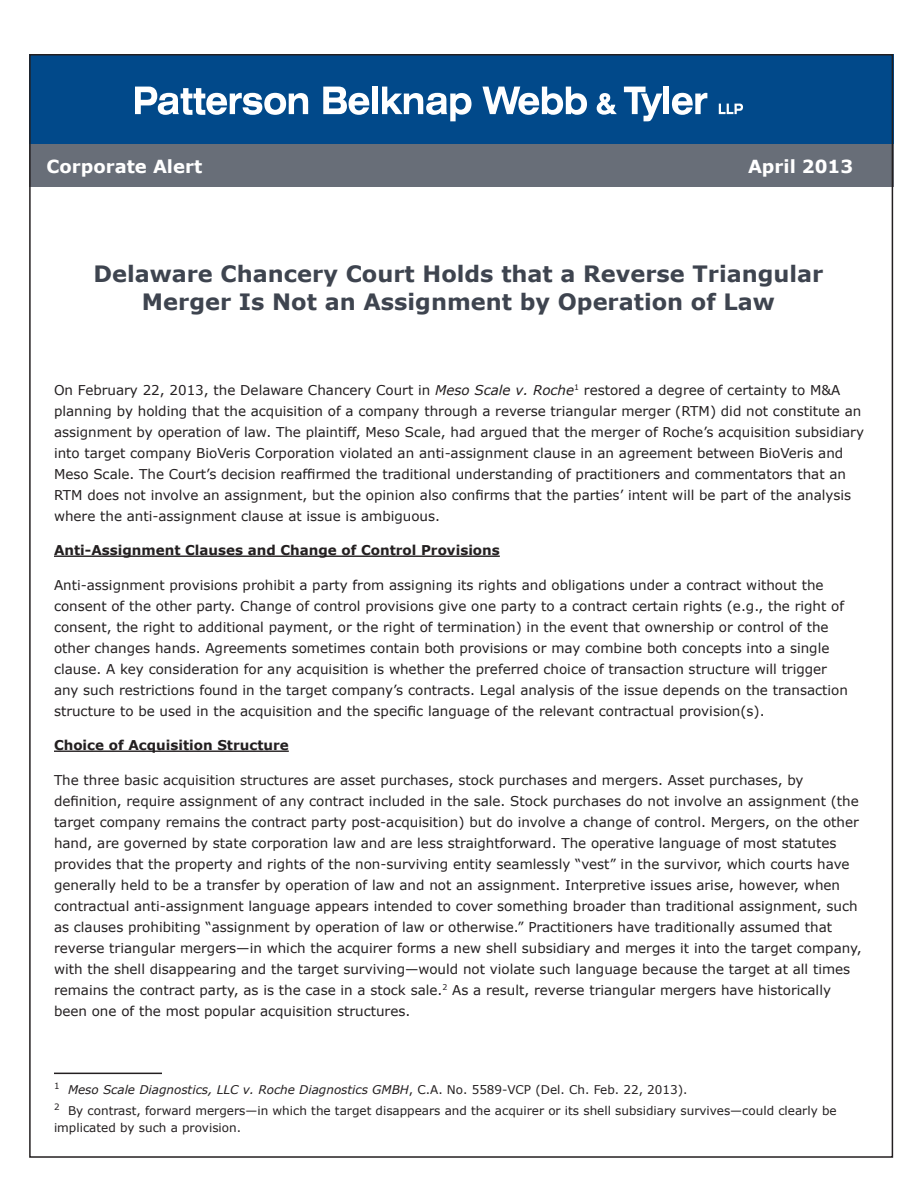
<style>
.page{position:relative;width:918px;height:1188px;background:#fff}
.page>*{position:absolute;margin:0;border:0;box-sizing:border-box;transform-origin:0 0}
.t1{font:700 22.5px/28.5px "Verdana";color:#3e444f;text-align:center}
.t2{font:700 18px "Verdana";color:#fff}
.t3{font:13.5px/21px "Verdana";color:#231f20}
.t4{font:700 13.5px "Verdana";color:#231f20}
.t5{font:12px/16.5px "Verdana";color:#231f20}
.t6{font:italic 12px "Verdana";color:#231f20}
.s1{font-style:italic}
.s2{font-style:normal}
</style>
<div class="page">
<div style="left:29px;top:54px;width:864px;height:106px;background:#01498a"></div>
<div style="left:29px;top:145px;width:864px;height:42px;background:#686e78"></div>
<hr style="left:54px;top:556px;width:446px;height:1px;background:#231f20">
<hr style="left:54px;top:751px;width:235px;height:1px;background:#231f20">
<hr style="left:54px;top:1073px;width:108px;height:1px;background:#231f20">
<svg style="left:135px;top:87px;width:173px;height:28px"></svg>
<svg style="left:323px;top:87px;width:46px;height:28px"></svg>
<div style="left:372px;top:87px;width:6px;height:27px;background:#fff"></div>
<svg style="left:382px;top:87px;width:90px;height:34px"></svg>
<svg style="left:482px;top:87px;width:105px;height:28px"></svg>
<svg style="left:597px;top:93px;width:20px;height:22px"></svg>
<svg style="left:624px;top:87px;width:38px;height:34px"></svg>
<div style="left:664px;top:87px;width:5px;height:27px;background:#fff"></div>
<svg style="left:672px;top:93px;width:35px;height:22px"></svg>
<svg style="left:719px;top:104px;width:24px;height:10px"></svg>
<p class="t2" style="left:46px;top:154px;width:157px">Corporate Alert</p>
<p class="t2" style="left:748px;top:154px;width:107px">April 2013</p>
<p class="t1" style="left:93px;top:259px;width:732px">Delaware Chancery Court Holds that a Reverse Triangular<br>Merger Is Not an Assignment by Operation of Law</p>
<p class="t3" style="left:54px;top:379px;width:812px">On February 22, 2013, the Delaware Chancery Court in <span class="s1">Meso Scale v. Roche</span><sup>1</sup> restored a degree of certainty to M&amp;A planning by holding that the acquisition of a company through a reverse triangular merger (RTM) did not constitute an assignment by operation of law. The plaintiff, Meso Scale, had argued that the merger of Roche’s acquisition subsidiary into target company BioVeris Corporation violated an anti-assignment clause in an agreement between BioVeris and Meso Scale. The Court’s decision reaffirmed the traditional understanding of practitioners and commentators that an RTM does not involve an assignment, but the opinion also confirms that the parties’ intent will be part of the analysis where the anti-assignment clause at issue is ambiguous.</p>
<p class="t4" style="left:54px;top:541px;width:447px">Anti-Assignment Clauses and Change of Control Provisions</p>
<p class="t3" style="left:54px;top:574px;width:796px">Anti-assignment provisions prohibit a party from assigning its rights and obligations under a contract without the consent of the other party. Change of control provisions give one party to a contract certain rights (e.g., the right of consent, the right to additional payment, or the right of termination) in the event that ownership or control of the other changes hands. Agreements sometimes contain both provisions or may combine both concepts into a single clause. A key consideration for any acquisition is whether the preferred choice of transaction structure will trigger any such restrictions found in the target company’s contracts. Legal analysis of the issue depends on the transaction structure to be used in the acquisition and the specific language of the relevant contractual provision(s).</p>
<p class="t4" style="left:54px;top:736px;width:236px">Choice of Acquisition Structure</p>
<p class="t3" style="left:54px;top:769px;width:809px">The three basic acquisition structures are asset purchases, stock purchases and mergers. Asset purchases, by definition, require assignment of any contract included in the sale. Stock purchases do not involve an assignment (the target company remains the contract party post-acquisition) but do involve a change of control. Mergers, on the other hand, are governed by state corporation law and are less straightforward. The operative language of most statutes provides that the property and rights of the non-surviving entity seamlessly “vest” in the survivor, which courts have generally held to be a transfer by operation of law and not an assignment. Interpretive issues arise, however, when contractual anti-assignment language appears intended to cover something broader than traditional assignment, such as clauses prohibiting “assignment by operation of law or otherwise.” Practitioners have traditionally assumed that reverse triangular mergers—in which the acquirer forms a new shell subsidiary and merges it into the target company, with the shell disappearing and the target surviving—would not violate such language because the target at all times remains the contract party, as is the case in a stock sale.<sup>2</sup> As a result, reverse triangular mergers have historically been one of the most popular acquisition structures.</p>
<p class="t6" style="left:54px;top:1082px;width:635px"><sup>1</sup> Meso Scale Diagnostics, LLC v. Roche Diagnostics GMBH<span class="s2">, C.A. No. 5589-VCP (Del. Ch. Feb. 22, 2013).</span></p>
<p class="t5" style="left:54px;top:1103px;width:784px"><sup>2</sup> By contrast, forward mergers—in which the target disappears and the acquirer or its shell subsidiary survives—could clearly be implicated by such a provision.</p>
</div>
